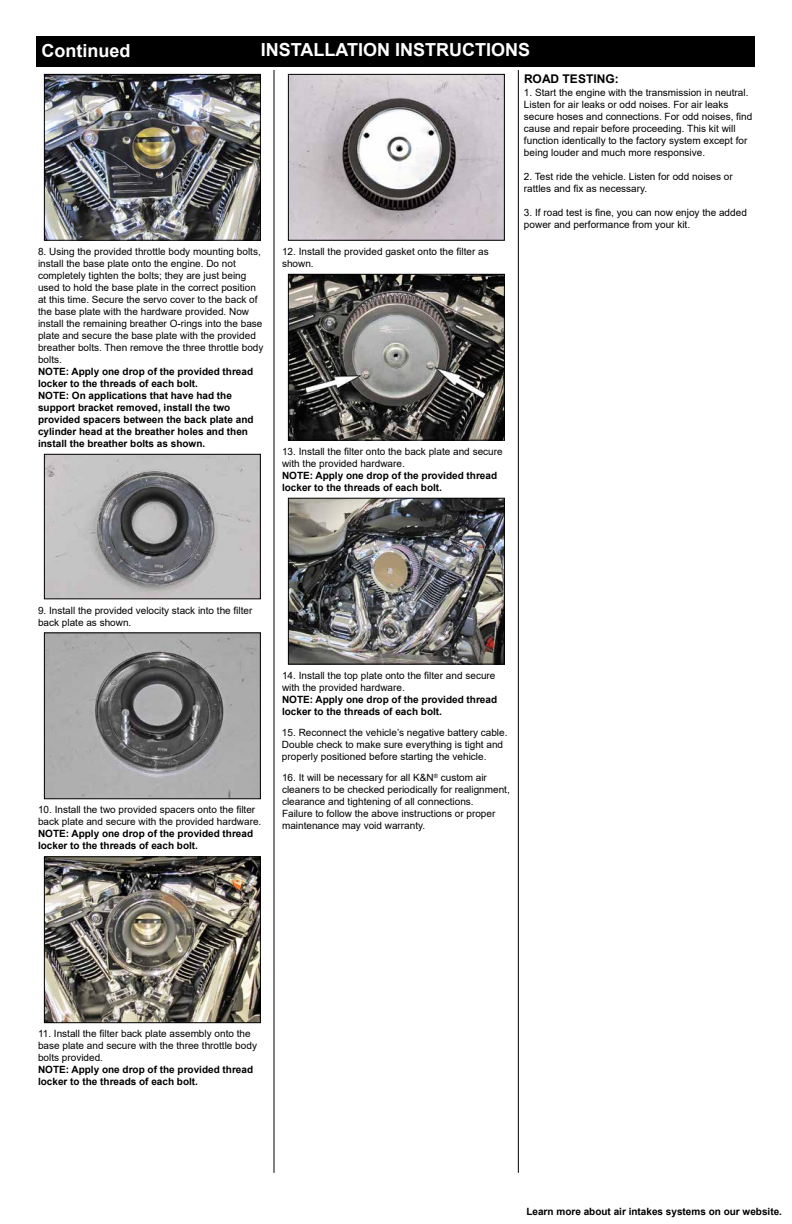
<style>
.page{position:relative;width:792px;height:1224px;background:#fff}
.page>*{position:absolute;margin:0;border:0;box-sizing:border-box;transform-origin:0 0}
.t1{font:700 18px "Arial";color:#fff}
.t2{font:700 12px "Arial";color:#000}
.t3{font:10px/12px "Arial";color:#000}
.t4{font:700 10px/12px "Arial";color:#000}
</style>
<div class="page">
<div style="left:36px;top:36px;width:719px;height:31px;background:#000"></div>
<hr style="left:274px;top:70px;width:1px;height:1103px;background:#000">
<hr style="left:518px;top:70px;width:1px;height:1103px;background:#000">
<img style="left:46px;top:76px;width:213px;height:163px">
<div style="left:44px;top:74px;width:217px;height:167px;border:1px solid #000"></div>
<img style="left:290px;top:76px;width:213px;height:163px">
<div style="left:288px;top:74px;width:217px;height:167px;border:1px solid #000"></div>
<img style="left:290px;top:276px;width:213px;height:163px">
<div style="left:288px;top:274px;width:217px;height:167px;border:1px solid #000"></div>
<img style="left:290px;top:500px;width:213px;height:162px">
<div style="left:288px;top:498px;width:217px;height:166px;border:1px solid #000"></div>
<img style="left:46px;top:635px;width:213px;height:162px">
<div style="left:44px;top:633px;width:217px;height:166px;border:1px solid #000"></div>
<img style="left:46px;top:858px;width:213px;height:163px">
<div style="left:44px;top:856px;width:217px;height:167px;border:1px solid #000"></div>
<img style="left:46px;top:456px;width:213px;height:141px">
<div style="left:44px;top:454px;width:217px;height:145px;border:1px solid #000"></div>
<h1 class="t1" style="left:41px;top:38px;width:90px">Continued</h1>
<h1 class="t1" style="left:261px;top:37px;width:271px">INSTALLATION INSTRUCTIONS</h1>
<p class="t2" style="left:524px;top:70px;width:96px">ROAD TESTING:</p>
<p class="t3" style="left:38px;top:245px;width:227px">8. Using the provided throttle body mounting bolts, install the base plate onto the engine. Do not completely tighten the bolts; they are just being used to hold the base plate in the correct position at this time. Secure the servo cover to the back of the base plate with the hardware provided. Now install the remaining breather O-rings into the base plate and secure the base plate with the provided breather bolts. Then remove the three throttle body bolts.</p>
<p class="t4" style="left:38px;top:366px;width:217px">NOTE: Apply one drop of the provided thread locker to the threads of each bolt.<br>NOTE: On applications that have had the support bracket removed, install the two provided spacers between the back plate and cylinder head at the breather holes and then install the breather bolts as shown.</p>
<p class="t3" style="left:282px;top:245px;width:208px">12. Install the provided gasket onto the filter as shown.</p>
<p class="t3" style="left:282px;top:445px;width:222px">13. Install the filter onto the back plate and secure with the provided hardware.</p>
<p class="t4" style="left:282px;top:469px;width:217px">NOTE: Apply one drop of the provided thread locker to the threads of each bolt.</p>
<p class="t3" style="left:524px;top:86px;width:230px">1. Start the engine with the transmission in neutral.<br>Listen for air leaks or odd noises. For air leaks secure hoses and connections. For odd noises, find cause and repair before proceeding. This kit will function identically to the factory system except for being louder and much more responsive.</p>
<p class="t3" style="left:524px;top:170px;width:210px">2. Test ride the vehicle. Listen for odd noises or rattles and fix as necessary.</p>
<p class="t3" style="left:524px;top:206px;width:224px">3. If road test is fine, you can now enjoy the added power and performance from your kit.</p>
<p class="t3" style="left:38px;top:604px;width:216px">9. Install the provided velocity stack into the filter back plate as shown.</p>
<p class="t3" style="left:38px;top:804px;width:225px">10. Install the two provided spacers onto the filter back plate and secure with the provided hardware.</p>
<p class="t4" style="left:38px;top:828px;width:217px">NOTE: Apply one drop of the provided thread locker to the threads of each bolt.</p>
<p class="t3" style="left:282px;top:669px;width:215px">14. Install the top plate onto the filter and secure with the provided hardware.</p>
<p class="t4" style="left:282px;top:693px;width:217px">NOTE: Apply one drop of the provided thread locker to the threads of each bolt.</p>
<p class="t3" style="left:282px;top:726px;width:227px">15. Reconnect the vehicle’s negative battery cable.<br>Double check to make sure everything is tight and properly positioned before starting the vehicle.</p>
<p class="t3" style="left:282px;top:772px;width:229px">16. It will be necessary for all K&amp;N<sup>®</sup> custom air cleaners to be checked periodically for realignment, clearance and tightening of all connections.<br>Failure to follow the above instructions or proper maintenance may void warranty.</p>
<p class="t3" style="left:38px;top:1028px;width:221px">11. Install the filter back plate assembly onto the base plate and secure with the three throttle body bolts provided.</p>
<p class="t4" style="left:38px;top:1064px;width:217px">NOTE: Apply one drop of the provided thread locker to the threads of each bolt.</p>
<p class="t4" style="left:526px;top:1206px;width:257px">Learn more about air intakes systems on our website.</p>
</div>
